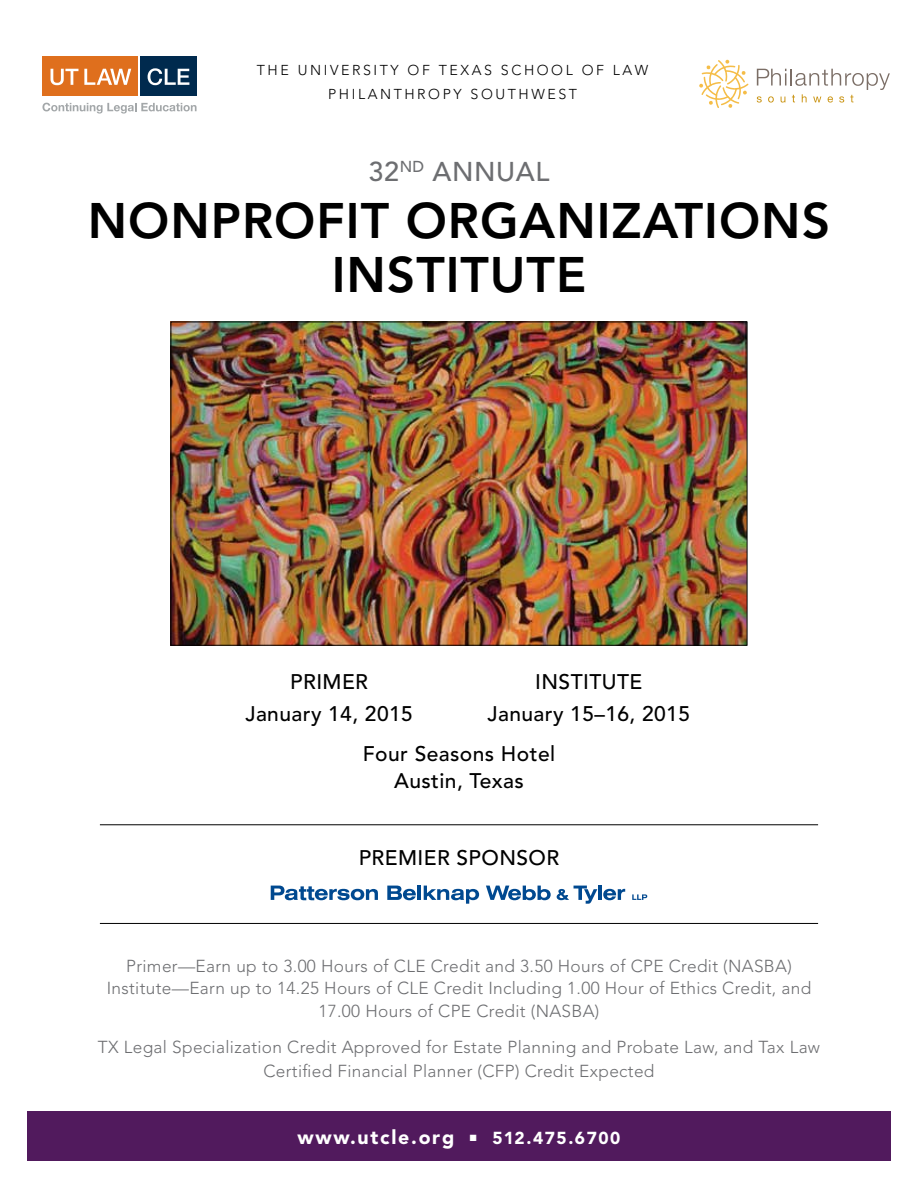
<style>
.page{position:relative;width:918px;height:1188px;background:#fff}
.page>*{position:absolute;margin:0;border:0;box-sizing:border-box;transform-origin:0 0}
.t1{font:800 49.5px/54px "Avenir LT Std";letter-spacing:.02em;color:#000}
.t2{font:500 27px "Avenir LT Std";color:#6d6e71}
.t3{font:500 21px/31.5px "Avenir LT Std";letter-spacing:.02em;color:#000;text-align:center}
.t4{font:900 19.5px "Avenir LT Std";letter-spacing:.09em;color:#fff}
.t5{font:300 17.25px/22.5px "Avenir LT Std";letter-spacing:.02em;color:#6d6e71;text-align:center}
.t6{font:300 14.25px/24px "Avenir LT Std";letter-spacing:.18em;color:#000}
.s1{font-size:17.25px}
</style>
<div class="page">
<div style="left:27px;top:1112px;width:864px;height:49px;background:#511a5d"></div>
<img style="left:173px;top:324px;width:572px;height:320px">
<div style="left:140px;top:56px;width:57px;height:40px;background:#002a4e"></div>
<div style="left:43px;top:56px;width:95px;height:40px;background:#df6f1d"></div>
<svg style="left:51px;top:69px;width:27px;height:16px"></svg>
<svg style="left:84px;top:69px;width:47px;height:16px"></svg>
<svg style="left:148px;top:68px;width:41px;height:17px"></svg>
<svg style="left:42px;top:103px;width:155px;height:11px"></svg>
<svg style="left:271px;top:886px;width:107px;height:14px"></svg>
<svg style="left:387px;top:886px;width:29px;height:14px"></svg>
<hr style="left:418px;top:886px;width:3px;height:14px;background:#004990">
<svg style="left:424px;top:886px;width:55px;height:18px"></svg>
<svg style="left:486px;top:886px;width:65px;height:14px"></svg>
<svg style="left:557px;top:886px;width:40px;height:18px"></svg>
<hr style="left:598px;top:886px;width:3px;height:14px;background:#004990">
<svg style="left:603px;top:889px;width:22px;height:11px"></svg>
<svg style="left:632px;top:894px;width:15px;height:6px"></svg>
<hr style="left:100px;top:923px;width:718px;height:1px;background:#000">
<hr style="left:100px;top:824px;width:718px;height:1px;background:#000">
<svg style="left:699px;top:60px;width:49px;height:48px"></svg>
<svg style="left:757px;top:69px;width:133px;height:34px"></svg>
<p class="t6" style="left:328px;top:58px;width:322px;text-indent:-71px">THE UNIVERSITY OF TEXAS SCHOOL OF LAW philanthropy</p>
<p class="t6" style="left:471px;top:82px;width:13px">southwest</p>
<h2 class="t2" style="left:369px;top:156px;width:105px">32<sup>nd</sup> ANNU</h2>
<h2 class="t2" style="left:516px;top:156px;width:32px">AL</h2>
<h1 class="t1" style="left:88px;top:194px;width:153px">NONPROFI</h1>
<h1 class="t1" style="left:361px;top:194px;width:83px">T ORGA</h1>
<h1 class="t1" style="left:332px;top:194px;width:496px;text-indent:225px">NIZATIONS<br>INSTITUTE</h1>
<p class="t3" style="left:245px;top:667px;width:169px">primer<br>January 14, 2015</p>
<p class="t3" style="left:488px;top:667px;width:204px;text-align:left;text-indent:48px">Institute<br>January 15–16, 2015</p>
<p class="t3" style="left:363px;top:741px;width:194px;line-height:27px">Four Seasons Hotel<br>Austin, Texas</p>
<p class="t3" style="left:359px;top:842px;width:200px">PREMI ER SPONSOR</p>
<p class="t5" style="left:107px;top:954px;width:706px">Primer—Earn up to 3.00 Hours of CLE Credit and 3.50 Hours of CPE Credit (NASBA)<br>Institute—Earn up to 14.25 Hours of CLE Credit Including 1.00 Hour of Ethics Credit, and<br>17.00 Hours of CPE Credit (NASBA)</p>
<p class="t5" style="left:98px;top:1035px;width:724px;line-height:24px">TX Legal Specialization Credit Approved for Estate Planning and Probate Law, and Tax Law<br>Certified Financial Planner (CFP) Credit Expected</p>
<p class="t4" style="left:297px;top:1125px;width:325px">www.utcle.org ■ <span class="s1">512.475.6700</span></p>
</div>
